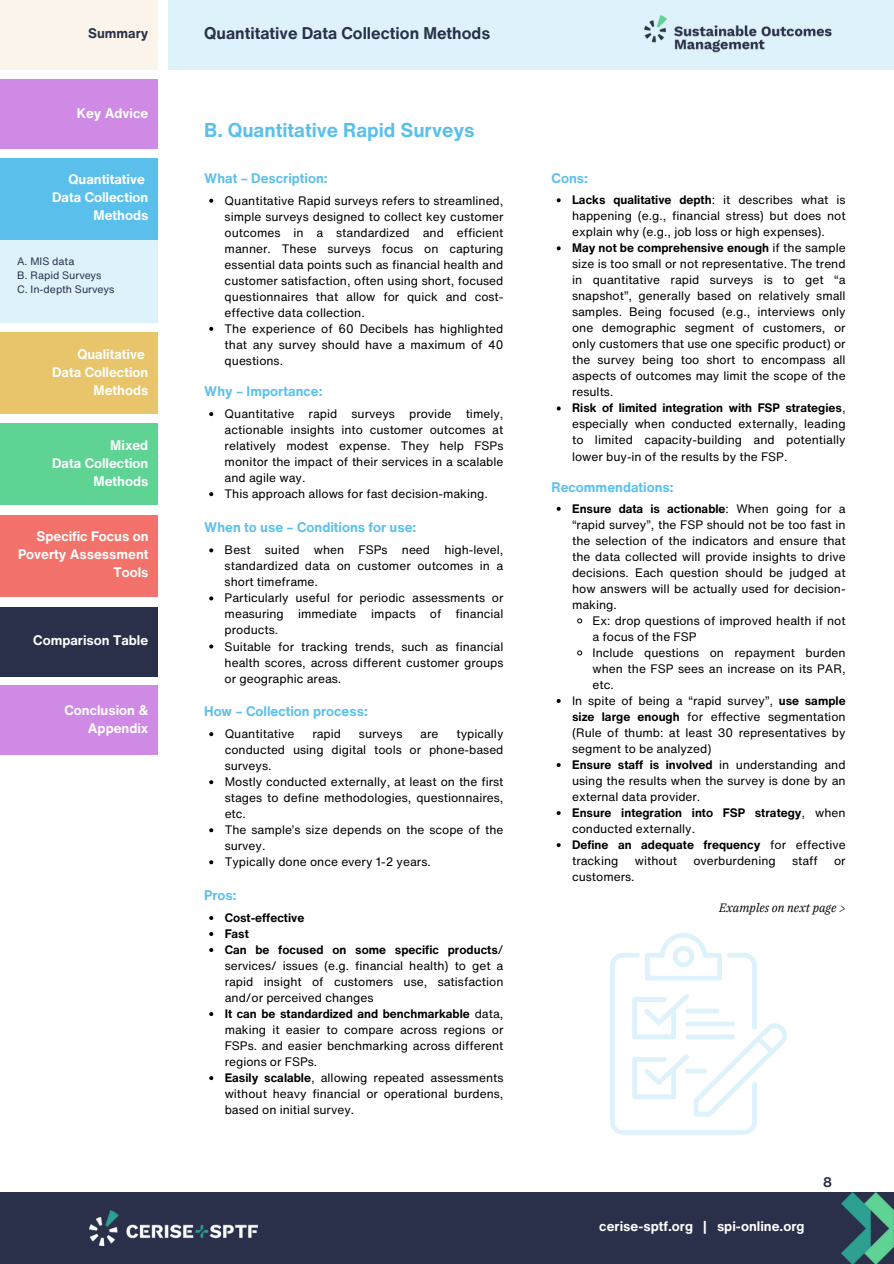
<style>
.page{position:relative;width:894px;height:1264px;background:#fff}
.page>*{position:absolute;margin:0;border:0;box-sizing:border-box;transform-origin:0 0}
.t1{font:700 19.5px "Helvetica Now Text";color:#5ac0eb}
.t2{font:700 16.5px "Helvetica Now Text";color:#2a3049}
.t3{font:700 13.5px/18px "Helvetica Now Text";color:#fff;text-align:right}
.t4{font:700 13.5px "Helvetica Now Text";color:#5ac0eb}
.t5{font:700 13.5px "Helvetica Now Text";color:#2a3049}
.t6{font:12px/16px "Helvetica Now Text";color:#000;text-align:justify}
.t7{font:700 12px/16px "Helvetica Now Text";color:#000}
.t8{font:italic 12px "IBM Plex Serif";color:#000}
.t9{font:10.5px "Helvetica Now Text";color:#2a3049}
.s1{font-weight:700}
.s2{font-weight:400}
</style>
<div class="page">
<div style="left:0;top:1192px;width:893px;height:71px;background:#2a3049"></div>
<img style="left:89px;top:1210px;width:168px;height:35px">
<img style="left:841px;top:1192px;width:52px;height:71px">
<div style="left:0;top:332px;width:157px;height:82px;background:#e8c46a"></div>
<div style="left:0;top:240px;width:157px;height:82px;background:#ddf2fb"></div>
<div style="left:168px;top:0;width:725px;height:69px;background:#ddf2fb"></div>
<img style="left:644px;top:15px;width:187px;height:38px">
<div style="left:0;top:158px;width:157px;height:81px;background:#5ac0eb"></div>
<div style="left:0;top:79px;width:157px;height:70px;background:#ce8ae4"></div>
<div style="left:0;top:423px;width:157px;height:81px;background:#5fd394"></div>
<div style="left:0;top:515px;width:157px;height:81px;background:#f3736c"></div>
<div style="left:0;top:607px;width:157px;height:69px;background:#2a3049"></div>
<div style="left:0;top:685px;width:157px;height:70px;background:#ce8ae4"></div>
<div style="left:0;top:0;width:157px;height:69px;background:#faf4ea"></div>
<svg style="left:209px;top:412px;width:4px;height:4px"></svg>
<svg style="left:209px;top:492px;width:4px;height:4px"></svg>
<svg style="left:209px;top:732px;width:4px;height:4px"></svg>
<svg style="left:209px;top:780px;width:4px;height:4px"></svg>
<svg style="left:209px;top:828px;width:4px;height:4px"></svg>
<svg style="left:209px;top:860px;width:4px;height:4px"></svg>
<svg style="left:209px;top:916px;width:4px;height:4px"></svg>
<svg style="left:209px;top:932px;width:4px;height:4px"></svg>
<svg style="left:209px;top:948px;width:4px;height:4px"></svg>
<svg style="left:209px;top:1012px;width:4px;height:4px"></svg>
<svg style="left:209px;top:1076px;width:4px;height:4px"></svg>
<svg style="left:556px;top:198px;width:4px;height:4px"></svg>
<svg style="left:556px;top:246px;width:4px;height:4px"></svg>
<svg style="left:556px;top:406px;width:4px;height:4px"></svg>
<svg style="left:209px;top:199px;width:4px;height:4px"></svg>
<svg style="left:209px;top:327px;width:4px;height:4px"></svg>
<svg style="left:209px;top:548px;width:4px;height:4px"></svg>
<svg style="left:209px;top:596px;width:4px;height:4px"></svg>
<svg style="left:209px;top:644px;width:4px;height:4px"></svg>
<svg style="left:556px;top:507px;width:4px;height:4px"></svg>
<svg style="left:577px;top:618px;width:5px;height:6px"></svg>
<svg style="left:577px;top:650px;width:5px;height:6px"></svg>
<svg style="left:556px;top:699px;width:4px;height:4px"></svg>
<svg style="left:556px;top:763px;width:4px;height:4px"></svg>
<svg style="left:556px;top:811px;width:4px;height:4px"></svg>
<svg style="left:556px;top:843px;width:4px;height:4px"></svg>
<svg style="left:610px;top:933px;width:177px;height:201px"></svg>
<div style="left:685px;top:1068px;width:22px;height:5px;background:#ddf2fb;border-radius:2px"></div>
<h3 class="t5" style="left:88px;top:23px;width:62px">Summary</h3>
<p class="t3" style="left:77px;top:103px;width:73px">Key Advice</p>
<h3 class="t3" style="left:52px;top:170px;width:98px">Quantitative<br>Data Collection<br>Methods</h3>
<h3 class="t9" style="left:17px;top:253px;width:59px">A. MIS data</h3>
<p class="t9" style="left:17px;top:267px;width:86px">B. Rapid Surveys</p>
<p class="t9" style="left:17px;top:281px;width:99px">C. In-depth Surveys</p>
<h3 class="t3" style="left:52px;top:344px;width:98px">Qualitative<br>Data Collection<br>Methods</h3>
<p class="t3" style="left:52px;top:435px;width:98px">Mixed<br>Data Collection<br>Methods</p>
<p class="t3" style="left:18px;top:527px;width:132px">Specific Focus on<br>Poverty Assessment<br>Tools</p>
<h3 class="t3" style="left:33px;top:631px;width:116px">Comparison Table</h3>
<h3 class="t3" style="left:64px;top:700px;width:85px">Conclusion &amp;<br>Appendix</h3>
<h2 class="t2" style="left:204px;top:21px;width:287px">Quantitative Data Collection Methods</h2>
<p class="t1" style="left:204px;top:115px;width:272px">B. Quantitative Rapid Surveys</p>
<h3 class="t4" style="left:204px;top:168px;width:125px">What – Description:</h3>
<p class="t6" style="left:224px;top:192px;width:280px">Quantitative Rapid surveys refers to streamlined, simple surveys designed to collect key customer outcomes in a standardized and efficient manner. These surveys focus on capturing essential data points such as financial health and customer satisfaction, often using short, focused questionnaires that allow for quick and cost&shy;effective data collection.</p>
<p class="t6" style="left:224px;top:320px;width:280px">The experience of 60 Decibels has highlighted that any survey should have a maximum of 40 questions.</p>
<p class="t4" style="left:204px;top:381px;width:120px">Why – Importance:</p>
<h3 class="t6" style="left:224px;top:405px;width:280px">Quantitative rapid surveys provide timely, actionable insights into customer outcomes at relatively modest expense. They help FSPs monitor the impact of their services in a scalable and agile way.</h3>
<h2 class="t6" style="left:224px;top:485px;width:265px">This approach allows for fast decision-making.</h2>
<h3 class="t4" style="left:204px;top:517px;width:214px">When to use – Conditions for use:</h3>
<p class="t6" style="left:224px;top:542px;width:280px">Best suited when FSPs need high-level, standardized data on customer outcomes in a short timeframe.</p>
<p class="t6" style="left:224px;top:590px;width:280px">Particularly useful for periodic assessments or measuring immediate impacts of financial products.</p>
<p class="t6" style="left:224px;top:638px;width:280px">Suitable for tracking trends, such as financial health scores, across different customer groups or geographic areas.</p>
<p class="t4" style="left:204px;top:701px;width:165px">How – Collection process:</p>
<p class="t6" style="left:224px;top:725px;width:71px">Quantitative</p>
<p class="t6" style="left:312px;top:725px;width:30px">rapid</p>
<p class="t6" style="left:359px;top:725px;width:45px">surveys</p>
<p class="t6" style="left:420px;top:725px;width:20px">are</p>
<p class="t6" style="left:224px;top:725px;width:280px;text-indent:232px">typically conducted using digital tools or phone-based surveys.</p>
<h1 class="t6" style="left:224px;top:773px;width:280px">Mostly conducted externally, at least on the first stages to define methodologies, questionnaires, etc.</h1>
<h3 class="t6" style="left:224px;top:821px;width:280px">The sample’s size depends on the scope of the survey.</h3>
<p class="t6" style="left:224px;top:853px;width:207px">Typically done once every 1-2 years.</p>
<p class="t4" style="left:204px;top:885px;width:34px">Pros:</p>
<p class="t7" style="left:224px;top:909px;width:81px">Cost-effective</p>
<h3 class="t7" style="left:224px;top:925px;width:26px">Fast</h3>
<p class="t6" style="left:224px;top:941px;width:280px"><span class="s1">Can be focused on some specific products</span>/ services/ issues (e.g. financial health) to get a rapid insight of customers use, satisfaction and/or perceived changes</p>
<p class="t6" style="left:224px;top:1005px;width:280px"><span class="s1">It can be standardized and benchmarkable</span> data, making it easier to compare across regions or FSPs. and easier benchmarking across different regions or FSPs.</p>
<h3 class="t6" style="left:224px;top:1069px;width:280px"><span class="s1">Easily scalable</span>, allowing repeated assessments without heavy financial or operational burdens, based on initial survey.</h3>
<p class="t4" style="left:551px;top:168px;width:38px">Cons:</p>
<h3 class="t6" style="left:572px;top:192px;width:275px"><span class="s1">Lacks qualitative depth</span>: it describes what is happening (e.g., financial stress) but does not explain why (e.g., job loss or high expenses).</h3>
<p class="t6" style="left:572px;top:240px;width:275px"><span class="s1">May not be comprehensive enough</span> if the sample size is too small or not representative. The trend in quantitative rapid surveys is to get “a snapshot”, generally based on relatively small samples. Being focused (e.g., interviews only one demographic segment of customers, or only customers that use one specific product) or the survey being too short to encompass all aspects of outcomes may limit the scope of the results.</p>
<p class="t6" style="left:572px;top:400px;width:275px"><span class="s1">Risk of limited integration with FSP strategies</span>, especially when conducted externally, leading to limited capacity-building and potentially lower buy-in of the results by the FSP.</p>
<h4 class="t4" style="left:551px;top:477px;width:123px">Recommendations:</h4>
<p class="t6" style="left:572px;top:500px;width:275px"><span class="s1">Ensure data is actionable</span>: When going for a “rapid survey”, the FSP should not be too fast in the selection of the indicators and ensure that the data collected will provide insights to drive decisions. Each question should be judged at how answers will be actually used for decision&shy;making.</p>
<p class="t6" style="left:592px;top:612px;width:254px">Ex: drop questions of improved health if not a focus of the FSP</p>
<p class="t6" style="left:592px;top:644px;width:254px">Include questions on repayment burden when the FSP sees an increase on its PAR, etc.</p>
<p class="t6" style="left:572px;top:692px;width:275px">In spite of being a “rapid survey”, <span class="s1">use sample size large enough</span> for effective segmentation (Rule of thumb: at least 30 representatives by segment to be analyzed)</p>
<p class="t6" style="left:572px;top:756px;width:275px"><span class="s1">Ensure staff is involved</span> in understanding and using the results when the survey is done by an external data provider.</p>
<p class="t7" style="left:572px;top:804px;width:275px">Ensure integration into FSP strategy<span class="s2">, when conducted externally.</span></p>
<p class="t7" style="left:572px;top:836px;width:275px">Define an adequate frequency <span class="s2">for effective tracking</span></p>
<p class="t6" style="left:634px;top:852px;width:44px">without</p>
<p class="t6" style="left:693px;top:852px;width:84px">overburdening</p>
<p class="t6" style="left:791px;top:852px;width:27px">staff</p>
<p class="t6" style="left:833px;top:852px;width:13px">or</p>
<p class="t6" style="left:572px;top:868px;width:64px">customers.</p>
<p class="t8" style="left:719px;top:899px;width:128px">Examples on next page &gt;</p>
<h3 class="t5" style="left:822px;top:1171px;width:10px">8</h3>
<h3 class="t3" style="left:599px;top:1216px;width:207px">cerise-sptf.org | spi-online.org</h3>
</div>
